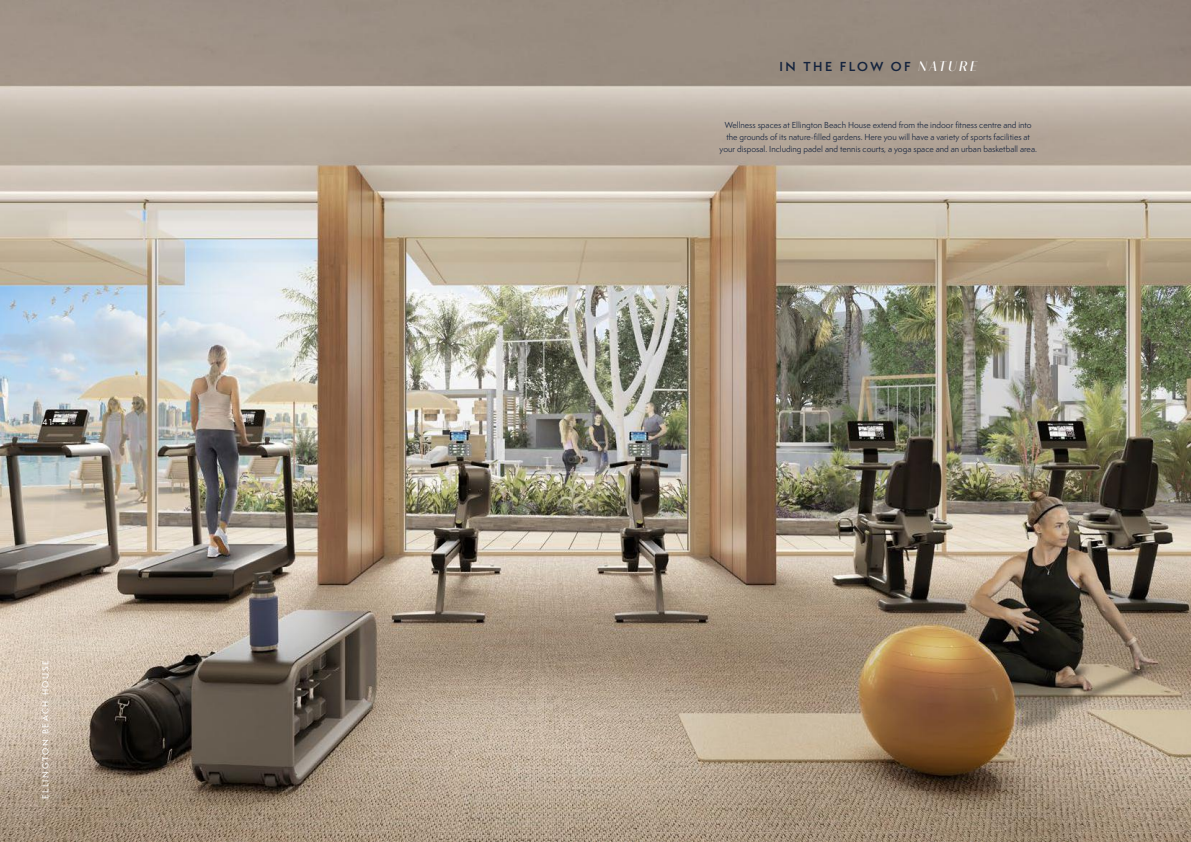
<style>
.page{position:relative;width:1191px;height:842px;background:#fff}
.page>*{position:absolute;margin:0;border:0;box-sizing:border-box;transform-origin:0 0}
.t1{font:600 12px "Semplicita Pro";letter-spacing:.2em;color:#14233d}
.t2{font:8px/12px "Semplicita Pro";color:#14233d;text-align:center}
.t3{font:500 8px "Semplicita Pro";letter-spacing:.2em;color:#fff}
.s1{font-family:"Contralto Big";font-weight:400;font-style:italic;font-size:14px;color:#fff}
</style>
<div class="page">
<img style="left:0;top:0;width:1191px;height:842px">
<p class="t3" style="left:43px;top:417px;width:11px">41</p>
<p class="t3" style="left:40px;top:799px;width:141px;rotate:-90deg">ELLINGTON BEACH HOUSE</p>
<h1 class="t1" style="left:779px;top:57px;width:199px">IN THE FLOW OF <span class="s1">NATURE</span></h1>
<p class="t2" style="left:719px;top:118px;width:319px">Wellness spaces at Ellington Beach House extend from the indoor fitness centre and into the grounds of its nature-filled gardens. Here you will have a variety of sports facilities at your disposal. Including padel and tennis courts, a yoga space and an urban basketball area.</p>
</div>
